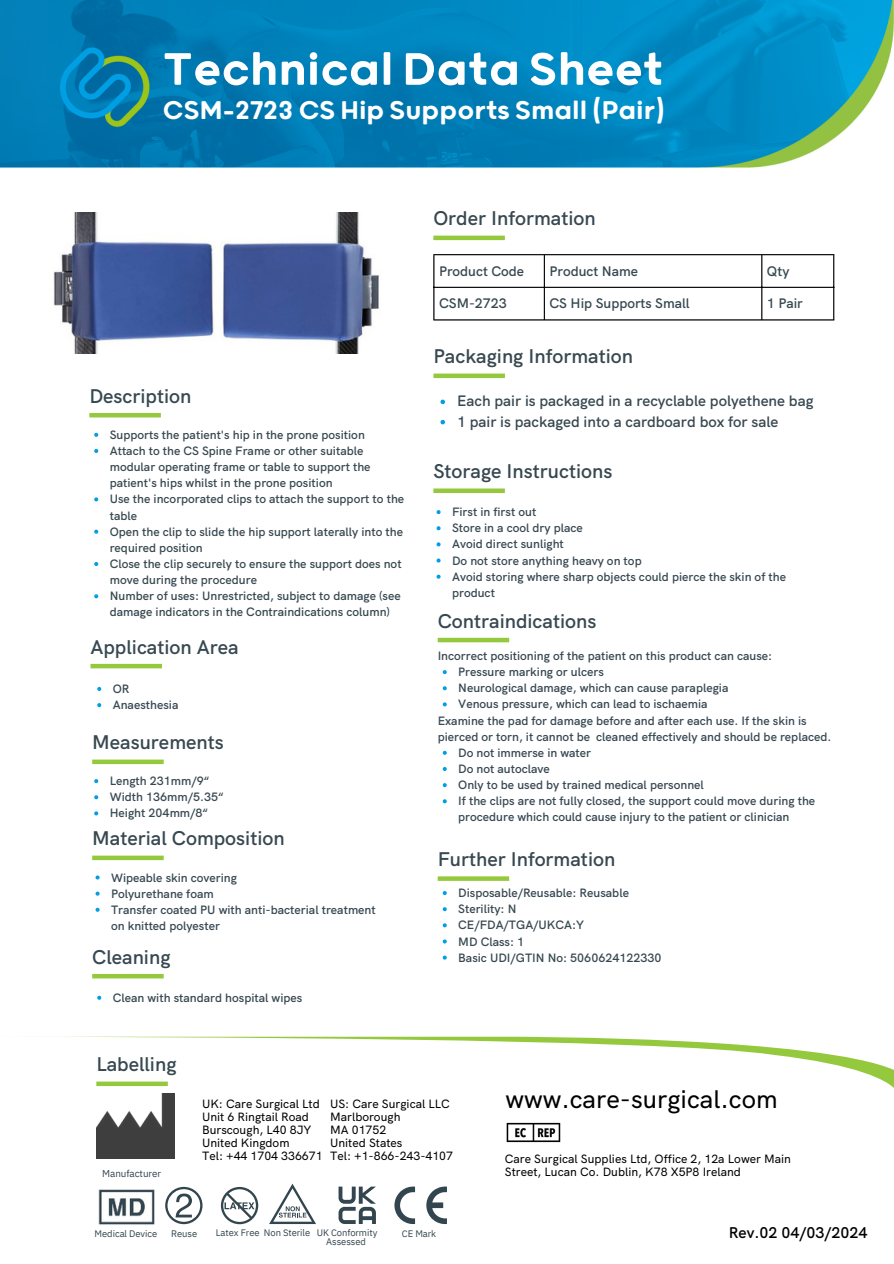
<style>
.page{position:relative;width:894px;height:1264px;background:#fff}
.page>*{position:absolute;margin:0;border:0;box-sizing:border-box;transform-origin:0 0}
.t1{font:500 54.6px "Grold Rounded";color:#fff}
.t2{font:500 30.75px "Grold Rounded";color:#fff}
.t3{font:500 25.5px "HK Grotesk";color:#000}
.t4{font:600 19.8px "HK Grotesk";color:#384851}
.t5{font:600 15.6px "HK Grotesk";color:#000}
.t6{font:600 15.15px "HK Grotesk";color:#384851}
.t7{font:600 13.8px "HK Grotesk";color:#384851}
.t8{font:600 12.15px/16.2px "HK Grotesk";color:#384851}
.t9{font:500 12px/13px "HK Grotesk";color:#000}
.t10{font:9.9px "IBM Plex Sans";letter-spacing:-.005em;color:#33454e}
.t11{font:9.45px "IBM Plex Sans";letter-spacing:-.005em;color:#33454e}
</style>
<div class="page">
<img style="left:0;top:0;width:893px;height:1225px">
<svg style="left:2px;top:1036px;width:891px;height:52px"></svg>
<div style="left:433px;top:235px;width:71px;height:5px;background:#95c93d"></div>
<svg style="left:94px;top:433px;width:4px;height:4px"></svg>
<svg style="left:94px;top:449px;width:4px;height:4px"></svg>
<svg style="left:94px;top:497px;width:4px;height:4px"></svg>
<svg style="left:94px;top:529px;width:4px;height:4px"></svg>
<svg style="left:94px;top:562px;width:4px;height:4px"></svg>
<svg style="left:94px;top:594px;width:4px;height:4px"></svg>
<hr style="left:90px;top:664px;width:72px;height:4px;background:#95c93d">
<div style="left:92px;top:855px;width:72px;height:5px;background:#95c93d"></div>
<hr style="left:89px;top:413px;width:72px;height:4px;background:#95c93d">
<div style="left:92px;top:759px;width:72px;height:5px;background:#95c93d"></div>
<hr style="left:433px;top:255px;width:1px;height:64px;background:#000">
<hr style="left:543px;top:255px;width:1px;height:64px;background:#000">
<hr style="left:761px;top:255px;width:1px;height:64px;background:#000">
<hr style="left:833px;top:255px;width:1px;height:64px;background:#000">
<hr style="left:433px;top:254px;width:401px;height:1px;background:#000">
<hr style="left:433px;top:287px;width:401px;height:1px;background:#000">
<hr style="left:433px;top:319px;width:401px;height:1px;background:#000">
<div style="left:433px;top:488px;width:71px;height:5px;background:#95c93d"></div>
<svg style="left:437px;top:876px;width:72px;height:4px"></svg>
<div style="left:96px;top:1081px;width:72px;height:5px;background:#95c93d"></div>
<div style="left:433px;top:373px;width:72px;height:5px;background:#95c93d"></div>
<div style="left:437px;top:637px;width:72px;height:5px;background:#95c93d"></div>
<hr style="left:92px;top:974px;width:72px;height:4px;background:#95c93d">
<svg style="left:221px;top:1186px;width:37px;height:38px"></svg>
<svg style="left:165px;top:1186px;width:37px;height:38px"></svg>
<svg style="left:269px;top:1183px;width:47px;height:40px"></svg>
<svg style="left:394px;top:1186px;width:21px;height:37px"></svg>
<svg style="left:426px;top:1186px;width:21px;height:38px"></svg>
<img style="left:99px;top:1189px;width:56px;height:35px">
<svg style="left:338px;top:1186px;width:38px;height:37px"></svg>
<img style="left:96px;top:1093px;width:78px;height:65px">
<img style="left:502px;top:1118px;width:62px;height:28px">
<img style="left:36px;top:213px;width:360px;height:140px">
<svg style="left:97px;top:687px;width:4px;height:4px"></svg>
<svg style="left:97px;top:703px;width:4px;height:4px"></svg>
<svg style="left:442px;top:891px;width:4px;height:4px"></svg>
<svg style="left:442px;top:907px;width:4px;height:4px"></svg>
<svg style="left:442px;top:923px;width:4px;height:4px"></svg>
<svg style="left:442px;top:939px;width:4px;height:4px"></svg>
<svg style="left:442px;top:955px;width:4px;height:4px"></svg>
<svg style="left:95px;top:875px;width:4px;height:4px"></svg>
<svg style="left:95px;top:891px;width:4px;height:4px"></svg>
<svg style="left:95px;top:907px;width:4px;height:4px"></svg>
<svg style="left:436px;top:510px;width:4px;height:4px"></svg>
<svg style="left:436px;top:526px;width:4px;height:4px"></svg>
<svg style="left:436px;top:542px;width:4px;height:4px"></svg>
<svg style="left:436px;top:558px;width:4px;height:4px"></svg>
<svg style="left:436px;top:574px;width:4px;height:4px"></svg>
<svg style="left:440px;top:399px;width:5px;height:5px"></svg>
<svg style="left:440px;top:420px;width:5px;height:4px"></svg>
<svg style="left:442px;top:670px;width:4px;height:4px"></svg>
<svg style="left:442px;top:686px;width:4px;height:4px"></svg>
<svg style="left:442px;top:702px;width:4px;height:4px"></svg>
<svg style="left:442px;top:750px;width:4px;height:4px"></svg>
<svg style="left:442px;top:767px;width:4px;height:4px"></svg>
<svg style="left:442px;top:783px;width:4px;height:4px"></svg>
<svg style="left:442px;top:799px;width:4px;height:4px"></svg>
<svg style="left:97px;top:995px;width:4px;height:4px"></svg>
<svg style="left:94px;top:779px;width:4px;height:4px"></svg>
<svg style="left:94px;top:795px;width:4px;height:4px"></svg>
<svg style="left:94px;top:811px;width:4px;height:4px"></svg>
<p class="t1" style="left:163px;top:44px;width:502px">Technical Data Sheet</p>
<h4 class="t2" style="left:163px;top:96px;width:503px">CSM-2723 CS Hip Supports Small (Pair)</h4>
<h4 class="t4" style="left:433px;top:205px;width:164px">Order Information</h4>
<h4 class="t7" style="left:439px;top:262px;width:87px">Product Code</h4>
<p class="t7" style="left:549px;top:262px;width:90px">Product Name</p>
<p class="t7" style="left:766px;top:262px;width:24px">Qty</p>
<h4 class="t7" style="left:439px;top:294px;width:69px">CSM-2723</h4>
<p class="t7" style="left:549px;top:294px;width:142px">CS Hip Supports Small</p>
<p class="t7" style="left:766px;top:294px;width:37px">1 Pair</p>
<p class="t4" style="left:89px;top:383px;width:104px">Description</p>
<h1 class="t8" style="left:110px;top:426px;width:256px">Supports the patient's hip in the prone position</h1>
<h2 class="t8" style="left:110px;top:442px;width:262px">Attach to the CS Spine Frame or other suitable modular operating frame or table to support the patient's hips whilst in the prone position</h2>
<h4 class="t8" style="left:110px;top:491px;width:296px">Use the incorporated clips to attach the support to the table</h4>
<p class="t8" style="left:110px;top:523px;width:295px">Open the clip to slide the hip support laterally into the required position</p>
<p class="t8" style="left:110px;top:555px;width:293px">Close the clip securely to ensure the support does not move during the procedure</p>
<p class="t8" style="left:110px;top:588px;width:292px">Number of uses: Unrestricted, subject to damage (see damage indicators in the Contraindications column)</p>
<p class="t4" style="left:90px;top:633px;width:150px">Application Area</p>
<p class="t8" style="left:113px;top:680px;width:18px">OR</p>
<h4 class="t8" style="left:113px;top:696px;width:67px">Anaesthesia</h4>
<p class="t4" style="left:92px;top:729px;width:133px">Measurements</p>
<p class="t8" style="left:110px;top:772px;width:101px">Length 231mm/9“</p>
<p class="t8" style="left:110px;top:789px;width:115px">Width 136mm/5.35“</p>
<p class="t8" style="left:110px;top:805px;width:100px">Height 204mm/8“</p>
<p class="t4" style="left:92px;top:825px;width:194px">Material Composition</p>
<p class="t8" style="left:111px;top:869px;width:127px">Wipeable skin covering</p>
<p class="t8" style="left:111px;top:885px;width:104px">Polyurethane foam</p>
<p class="t8" style="left:111px;top:901px;width:266px">Transfer coated PU with anti-bacterial treatment on knitted polyester</p>
<p class="t4" style="left:92px;top:943px;width:80px">Cleaning</p>
<p class="t8" style="left:113px;top:989px;width:191px">Clean with standard hospital wipes</p>
<p class="t4" style="left:96px;top:1051px;width:82px">Labelling</p>
<p class="t4" style="left:433px;top:343px;width:201px">Packaging Information</p>
<h4 class="t6" style="left:457px;top:391px;width:357px">Each pair is packaged in a recyclable polyethene bag</h4>
<p class="t6" style="left:457px;top:411px;width:323px">1 pair is packaged into a cardboard box for sale</p>
<p class="t4" style="left:433px;top:458px;width:180px">Storage Instructions</p>
<p class="t8" style="left:452px;top:504px;width:86px">First in first out</p>
<p class="t8" style="left:452px;top:520px;width:132px">Store in a cool dry place</p>
<p class="t8" style="left:452px;top:536px;width:113px">Avoid direct sunlight</p>
<p class="t8" style="left:452px;top:552px;width:191px">Do not store anything heavy on top</p>
<p class="t8" style="left:452px;top:568px;width:335px">Avoid storing where sharp objects could pierce the skin of the product</p>
<h4 class="t4" style="left:437px;top:607px;width:160px">Contraindications</h4>
<h4 class="t8" style="left:437px;top:647px;width:336px">Incorrect positioning of the patient on this product can cause:</h4>
<h3 class="t8" style="left:458px;top:663px;width:147px">Pressure marking or ulcers</h3>
<p class="t8" style="left:458px;top:680px;width:272px">Neurological damage, which can cause paraplegia</p>
<p class="t8" style="left:458px;top:696px;width:251px">Venous pressure, which can lead to ischaemia</p>
<p class="t8" style="left:437px;top:712px;width:395px">Examine the pad for damage before and after each use. If the skin is pierced or torn, it cannot be cleaned effectively and should be replaced.</p>
<p class="t8" style="left:458px;top:744px;width:134px">Do not immerse in water</p>
<p class="t8" style="left:458px;top:760px;width:93px">Do not autoclave</p>
<p class="t8" style="left:458px;top:776px;width:247px">Only to be used by trained medical personnel</p>
<p class="t8" style="left:458px;top:793px;width:358px">If the clips are not fully closed, the support could move during the procedure which could cause injury to the patient or clinician</p>
<p class="t4" style="left:437px;top:846px;width:179px">Further Information</p>
<p class="t8" style="left:458px;top:884px;width:172px">Disposable/Reusable: Reusable</p>
<p class="t8" style="left:458px;top:900px;width:60px">Sterility: N</p>
<h4 class="t8" style="left:458px;top:917px;width:127px">CE/FDA/TGA/UKCA:Y</h4>
<p class="t8" style="left:458px;top:933px;width:67px">MD Class: 1</p>
<p class="t8" style="left:458px;top:949px;width:205px">Basic UDI/GTIN No: 5060624122330</p>
<p class="t10" style="left:102px;top:1166px;width:60px">Manufacturer</p>
<p class="t9" style="left:202px;top:1096px;width:119px">UK: Care Surgical Ltd</p>
<p class="t9" style="left:202px;top:1109px;width:108px">Unit 6 Ringtail Road</p>
<p class="t9" style="left:202px;top:1122px;width:111px">Burscough, L40 8JY</p>
<h4 class="t9" style="left:202px;top:1135px;width:89px">United Kingdom</h4>
<p class="t9" style="left:202px;top:1148px;width:122px">Tel: +44 1704 336671</p>
<p class="t9" style="left:330px;top:1096px;width:121px">US: Care Surgical LLC</p>
<p class="t9" style="left:330px;top:1109px;width:72px">Marlborough</p>
<p class="t9" style="left:330px;top:1122px;width:58px">MA 01752</p>
<p class="t9" style="left:330px;top:1135px;width:74px">United States</p>
<p class="t9" style="left:330px;top:1148px;width:124px">Tel: +1-866-243-4107</p>
<p class="t11" style="left:95px;top:1227px;width:64px">Medical Device</p>
<p class="t11" style="left:171px;top:1227px;width:28px">Reuse</p>
<p class="t11" style="left:216px;top:1226px;width:163px">Latex Free Non Sterile UK Conformity</p>
<p class="t11" style="left:326px;top:1235px;width:41px">Assessed</p>
<p class="t11" style="left:402px;top:1227px;width:36px">CE Mark</p>
<p class="t3" style="left:505px;top:1082px;width:274px">www.care-surgical.com</p>
<p class="t9" style="left:504px;top:1152px;width:287px">Care Surgical Supplies Ltd, Office 2, 12a Lower Main<br>Street, Lucan Co. Dublin, K78 X5P8 Ireland</p>
<h5 class="t5" style="left:728px;top:1221px;width:140px">Rev.02 04/03/2024</h5>
</div>
